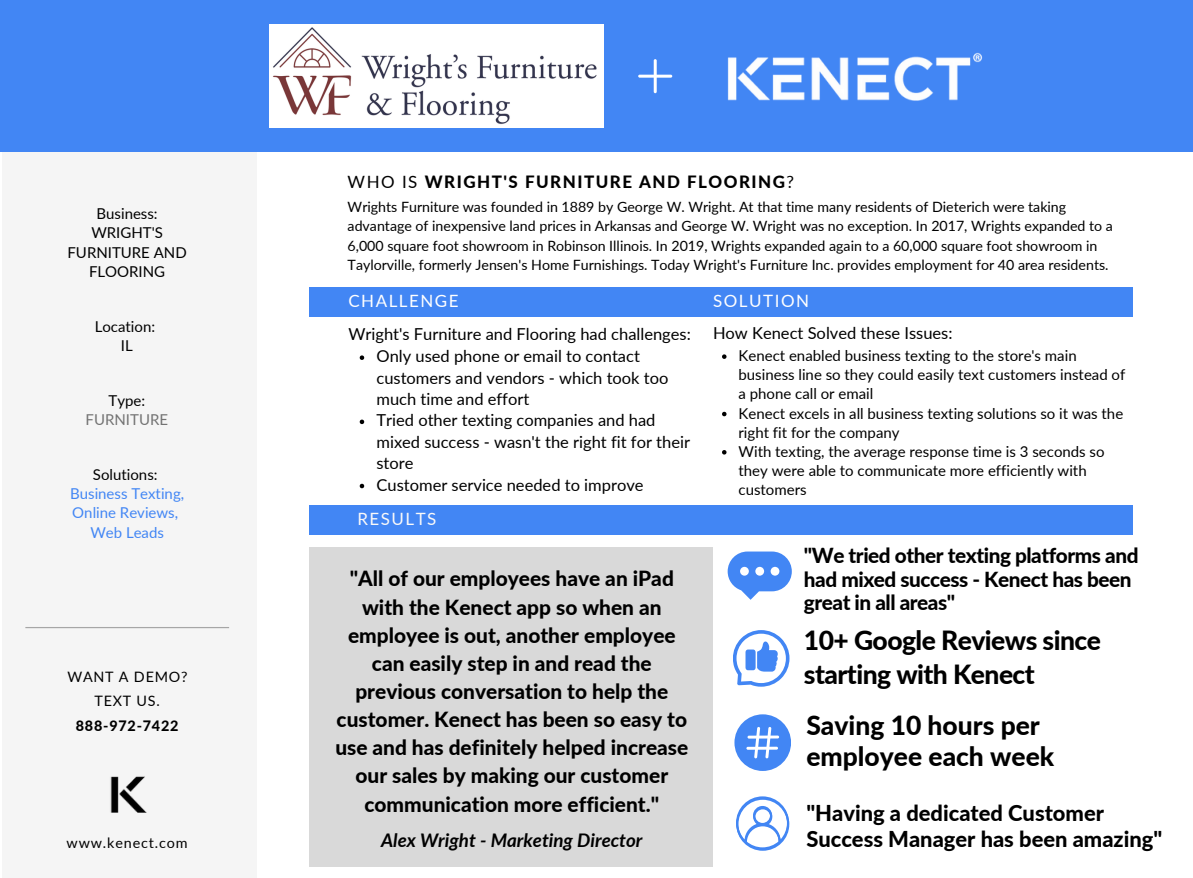
<style>
.page{position:relative;width:1193px;height:878px;background:#fff}
.page>*{position:absolute;margin:0;border:0;box-sizing:border-box;transform-origin:0 0}
.t1{font:800 26.4px/33.8px "Lato";letter-spacing:-.02em;color:#000}
.t2{font:800 26.4px/30.3px "Lato";color:#000}
.t3{font:800 21.9px/25.8px "Lato";color:#000}
.t4{font:800 20.85px/28.2px "Lato";color:#000;text-align:center}
.t5{font:800 20.7px/23.7px "Lato";letter-spacing:-.02em;color:#000}
.t6{font:italic 700 18.75px "Lato";color:#000}
.t7{font:800 16.95px "Lato";letter-spacing:.09em;color:#000}
.t8{font:16.95px "Lato";letter-spacing:.09em;color:#fff}
.t9{font:16.95px "Lato";letter-spacing:.09em;color:#faf9f9}
.t10{font:16.5px/21.3px "Lato";color:#000}
.t11{font:15px/19px "Lato";color:#000;text-align:center}
.t12{font:15px/19.2px "Lato";color:#4286f4;text-align:center}
.t13{font:15px "Lato";color:#737373}
.t14{font:14.4px/24.8px "Lato";letter-spacing:.055em;color:#000;text-align:center}
.t15{font:800 14.4px "Lato";letter-spacing:.055em;color:#000}
.t16{font:14.25px/19.2px "Lato";color:#000}
.s1{font-weight:400}
</style>
<div class="page">
<div style="left:0;top:0;width:1192px;height:152px;background:#4286f4"></div>
<img style="left:727px;top:52px;width:256px;height:49px">
<hr style="left:653px;top:59px;width:3px;height:34px;background:#fff">
<hr style="left:638px;top:75px;width:34px;height:3px;background:#fff">
<div style="left:2px;top:152px;width:255px;height:725px;background:#f5f5f5"></div>
<svg style="left:25px;top:627px;width:204px;height:1px"></svg>
<div style="left:309px;top:505px;width:823px;height:29px;background:#4286f4"></div>
<div style="left:309px;top:287px;width:823px;height:29px;background:#4286f4"></div>
<svg style="left:736px;top:796px;width:53px;height:54px"></svg>
<img style="left:110px;top:776px;width:36px;height:37px">
<svg style="left:733px;top:630px;width:56px;height:56px"></svg>
<div style="left:734px;top:714px;width:57px;height:57px;background:#4286f4;border-radius:50%"></div>
<svg style="left:746px;top:727px;width:33px;height:31px"></svg>
<div style="left:309px;top:547px;width:404px;height:319px;background:#d9d9d9"></div>
<svg style="left:727px;top:551px;width:64px;height:48px"></svg>
<svg style="left:360px;top:355px;width:4px;height:5px"></svg>
<svg style="left:360px;top:419px;width:4px;height:5px"></svg>
<svg style="left:360px;top:483px;width:4px;height:5px"></svg>
<svg style="left:722px;top:354px;width:4px;height:5px"></svg>
<svg style="left:722px;top:412px;width:4px;height:4px"></svg>
<svg style="left:722px;top:450px;width:4px;height:4px"></svg>
<img style="left:269px;top:25px;width:335px;height:102px">
<p class="t11" style="left:67px;top:204px;width:121px">Business:<br>WRIGHT'S<br>FURNITURE AND<br>FLOORING</p>
<p class="t11" style="left:95px;top:316px;width:62px">Location:<br>IL</p>
<p class="t11" style="left:108px;top:390px;width:38px">Type:</p>
<p class="t13" style="left:86px;top:410px;width:84px">FURNITURE</p>
<p class="t11" style="left:93px;top:464px;width:66px">Solutions:</p>
<p class="t12" style="left:70px;top:484px;width:116px">Business Texting,<br>Online Reviews,<br>Web Leads</p>
<p class="t14" style="left:67px;top:663px;width:122px">WANT A DEMO?<br>TEXT US.</p>
<p class="t15" style="left:76px;top:716px;width:104px">888-972-7422</p>
<p class="t14" style="left:66px;top:830px;width:123px">www.kenect.com</p>
<p class="t7" style="left:347px;top:171px;width:448px"><span class="s1">WHO IS</span> WRIGHT'S FURNITURE AND FLOORING<span class="s1">?</span></p>
<p class="t16" style="left:347px;top:197px;width:766px">Wrights Furniture was founded in 1889 by George W. Wright. At that time many residents of Dieterich were taking advantage of inexpensive land prices in Arkansas and George W. Wright was no exception. In 2017, Wrights expanded to a 6,000 square foot showroom in Robinson Illinois. In 2019, Wrights expanded again to a 60,000 square foot showroom in Taylorville, formerly Jensen's Home Furnishings. Today Wright's Furniture Inc. provides employment for 40 area residents.</p>
<p class="t8" style="left:348px;top:290px;width:111px">CHALLENGE</p>
<p class="t10" style="left:348px;top:322px;width:344px">Wright's Furniture and Flooring had challenges:</p>
<p class="t10" style="left:376px;top:345px;width:315px">Only used phone or email to contact customers and vendors - which took too much time and effort<br>Tried other texting companies and had mixed success - wasn't the right fit for their store<br>Customer service needed to improve</p>
<p class="t9" style="left:357px;top:508px;width:81px">RESULTS</p>
<p class="t4" style="left:335px;top:564px;width:354px">"All of our employees have an iPad with the Kenect app so when an employee is out, another employee can easily step in and read the previous conversation to help the customer. Kenect has been so easy to use and has definitely helped increase our sales by making our customer communication more efficient."</p>
<h3 class="t6" style="left:381px;top:828px;width:263px">Alex Wright - Marketing Director</h3>
<p class="t8" style="left:713px;top:290px;width:98px">SOLUTION</p>
<p class="t10" style="left:713px;top:321px;width:241px">How Kenect Solved these Issues:</p>
<p class="t11" style="left:738px;top:346px;width:388px;text-align:left">Kenect enabled business texting to the store's main business line so they could easily text customers instead of a phone call or email<br>Kenect excels in all business texting solutions so it was the right fit for the company<br>With texting, the average response time is 3 seconds so they were able to communicate more efficiently with customers</p>
<h3 class="t5" style="left:803px;top:543px;width:336px">"We tried other texting platforms and had mixed success - Kenect has been great in all areas"</h3>
<h1 class="t1" style="left:803px;top:623px;width:298px">10+ Google Reviews since starting with Kenect</h1>
<h1 class="t2" style="left:806px;top:710px;width:249px">Saving 10 hours per employee each week</h1>
<h2 class="t3" style="left:806px;top:799px;width:357px">"Having a dedicated Customer<br>Success Manager has been amazing"</h2>
</div>
